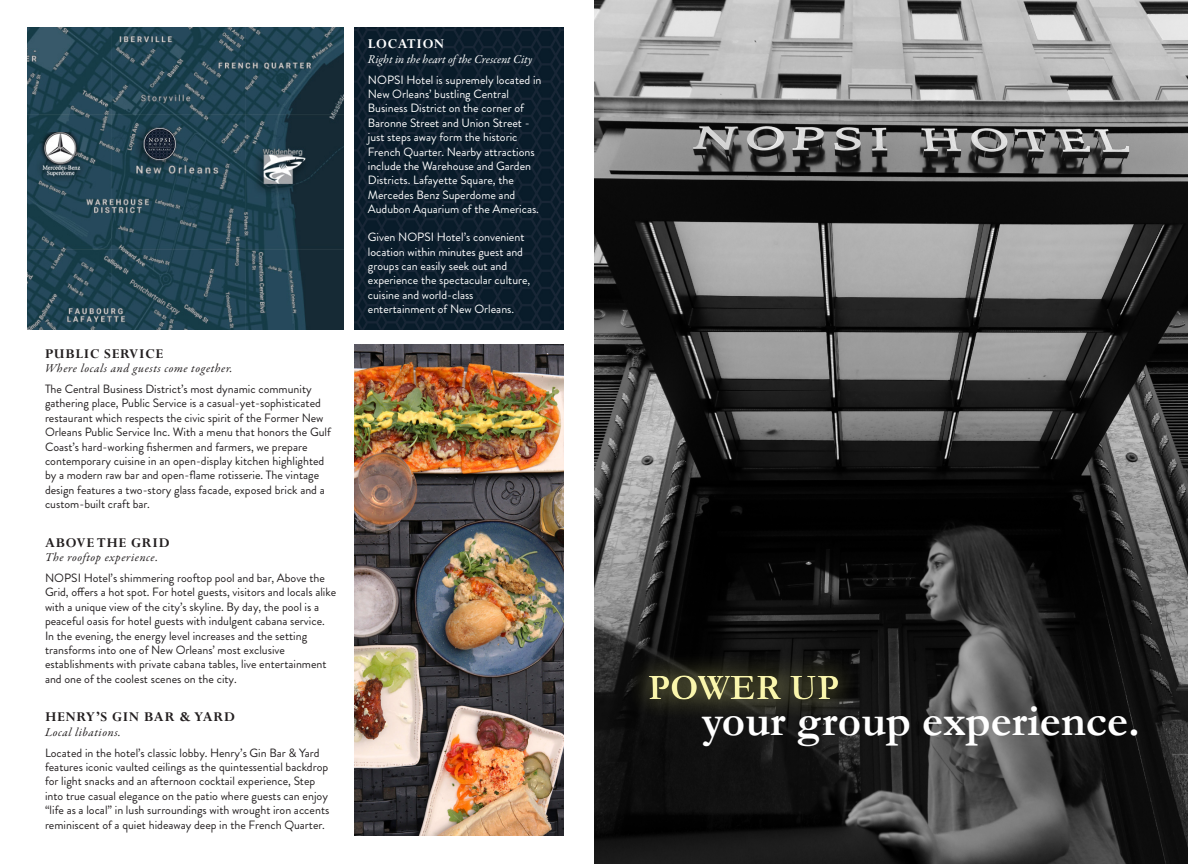
<style>
.page{position:relative;width:1188px;height:864px;background:#fff}
.page>*{position:absolute;margin:0;border:0;box-sizing:border-box;transform-origin:0 0}
.t1{font:700 45px "Garamond";color:#fff}
.t2{font:700 36px "Garamond";color:#faf6ab}
.t3{font:700 15px "Perpetua";letter-spacing:.05em;color:#231f20}
.t4{font:700 15px "Perpetua";letter-spacing:.05em;color:#fff}
.t5{font:12px/14.4px "Brandon Grotesque";color:#231f20}
.t6{font:12px/14.4px "Brandon Grotesque";color:#fff}
.t7{font:italic 12px "Garamond Premr Pro";letter-spacing:.045em;color:#231f20}
.t8{font:italic 12px "Garamond Premr Pro";letter-spacing:-.005em;color:#fff}
</style>
<div class="page">
<img style="left:594px;top:0;width:594px;height:864px">
<div style="left:627px;top:650px;width:235px;height:74px;background:#ffff94;opacity:.75"></div>
<svg style="left:642px;top:662px;width:272px;height:52px;background:#27271d"></svg>
<img style="left:27px;top:27px;width:316px;height:302px">
<div style="left:354px;top:27px;width:210px;height:302px;background:linear-gradient(to right,#0d1f2d,#0d1f2d)"></div>
<img style="left:354px;top:345px;width:210px;height:491px">
<p class="t3" style="left:45px;top:344px;width:120px">PUBLIC SERVICE</p>
<p class="t7" style="left:45px;top:361px;width:189px">Where locals and guests come together.</p>
<p class="t5" style="left:45px;top:382px;width:287px">The Central Business District’s most dynamic community gathering place, Public Service is a casual-yet-sophisticated restaurant which respects the civic spirit of the Former New Orleans Public Service Inc. With a menu that honors the Gulf Coast’s hard-working fishermen and farmers, we prepare contemporary cuisine in an open-display kitchen highlighted by a modern raw bar and open-flame rotisserie. The vintage design features a two-story glass facade, exposed brick and a custom-built craft bar.</p>
<p class="t3" style="left:45px;top:533px;width:126px">ABOVE THE GRID</p>
<p class="t7" style="left:45px;top:550px;width:115px">The rooftop experience.</p>
<p class="t5" style="left:45px;top:571px;width:293px">NOPSI Hotel’s shimmering rooftop pool and bar, Above the Grid, offers a hot spot. For hotel guests, visitors and locals alike with a unique view of the city’s skyline. By day, the pool is a peaceful oasis for hotel guests with indulgent cabana service.</p>
<p class="t5" style="left:45px;top:629px;width:264px">In the evening, the energy level increases and the setting transforms into one of New Orleans’ most exclusive</p>
<p class="t5" style="left:45px;top:657px;width:283px">establishments with private cabana tables, live entertainment and one of the coolest scenes on the city.</p>
<p class="t3" style="left:45px;top:707px;width:192px">HENRY’S GIN BAR &amp; YARD</p>
<p class="t7" style="left:45px;top:724px;width:77px">Local libations.</p>
<p class="t5" style="left:45px;top:746px;width:286px">Located in the hotel’s classic lobby. Henry’s Gin Bar &amp; Yard features iconic vaulted ceilings as the quintessential backdrop for light snacks and an afternoon cocktail experience, Step into true casual elegance on the patio where guests can enjoy “life as a local” in lush surroundings with wrought iron accents reminiscent of a quiet hideaway deep in the French Quarter.</p>
<p class="t4" style="left:368px;top:34px;width:78px">LOCATION</p>
<p class="t8" style="left:368px;top:51px;width:166px">Right in the heart of the Crescent City</p>
<p class="t6" style="left:368px;top:73px;width:175px">NOPSI Hotel is supremely located in<br>New Orleans’ bustling Central</p>
<p class="t6" style="left:368px;top:101px;width:163px">Business District on the corner of<br>Baronne Street and Union Street -</p>
<p class="t6" style="left:368px;top:130px;width:168px">just steps away form the historic French Quarter. Nearby attractions include the Warehouse and Garden Districts. Lafayette Square, the</p>
<p class="t6" style="left:368px;top:188px;width:149px">Mercedes Benz Superdome and</p>
<p class="t6" style="left:368px;top:202px;width:173px">Audubon Aquarium of the Americas.</p>
<p class="t6" style="left:368px;top:230px;width:158px">Given NOPSI Hotel’s convenient</p>
<p class="t6" style="left:368px;top:244px;width:164px">location within minutes guest and groups can easily seek out and experience the spectacular culture, cuisine and world-class</p>
<p class="t6" style="left:368px;top:302px;width:148px">entertainment of New Orleans.</p>
<h2 class="t2" style="left:648px;top:663px;width:193px">POWER UP</h2>
<p class="t1" style="left:702px;top:690px;width:439px">your group experience.</p>
</div>
